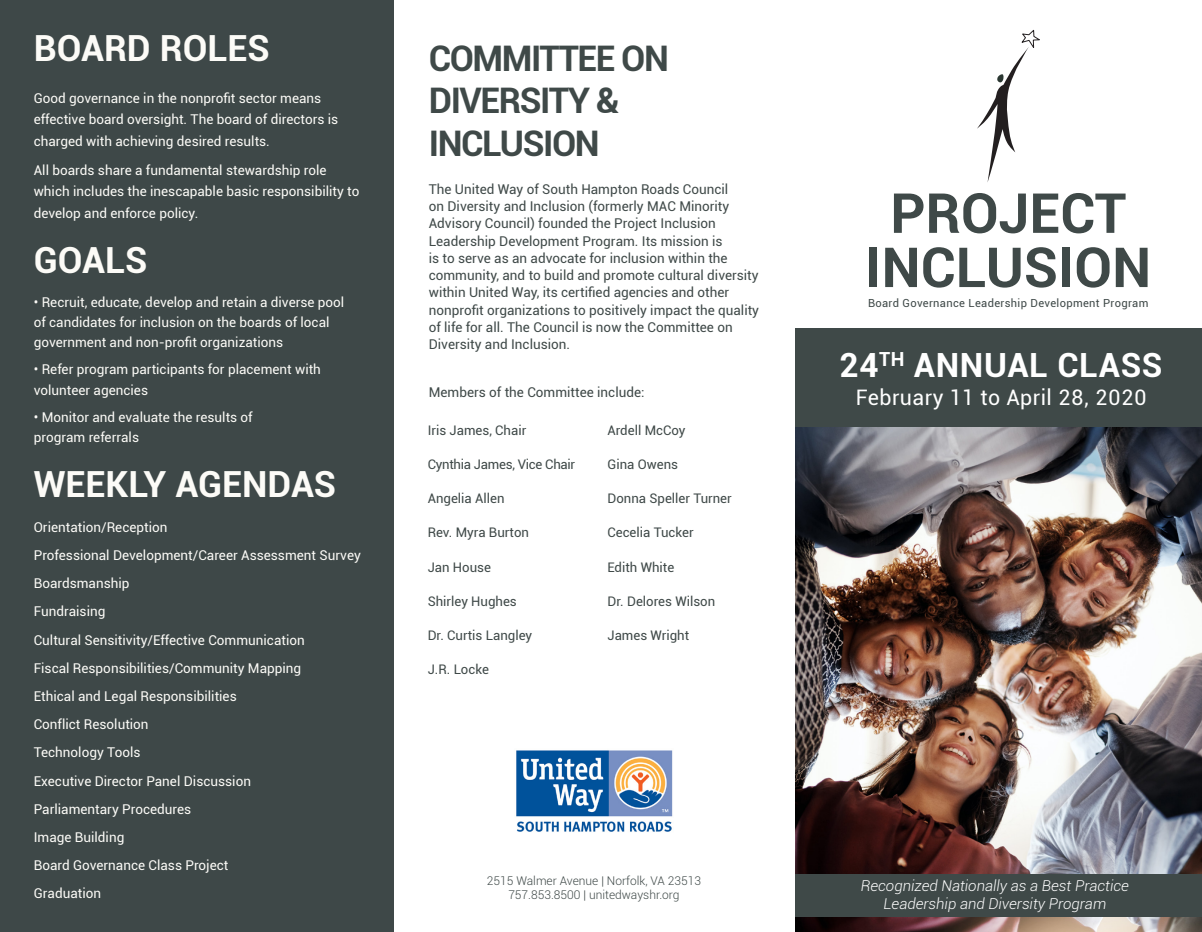
<style>
.page{position:relative;width:1202px;height:932px;background:#fff}
.page>*{position:absolute;margin:0;border:0;box-sizing:border-box;transform-origin:0 0}
.t1{font:700 55.2px "Roboto";color:#3f4948}
.t2{font:700 36px "Roboto";color:#fcfbf7}
.t3{font:700 35.25px/42.8px "Roboto";letter-spacing:-.04em;color:#3f4948}
.t4{font:700 33.3px "Roboto";letter-spacing:.02em;color:#fff}
.t5{font:21.45px "Roboto";letter-spacing:.02em;color:#fff}
.t6{font:italic 300 15px/18px "Roboto";color:#fff;text-align:center}
.t7{font:13.5px/21.8px "Roboto";color:#fcfbf7}
.t8{font:13.5px/17.2px "Roboto";color:#3f4948}
.t9{font:13.2px "Roboto";color:#3f4948}
.t10{font:13.2px "Roboto";letter-spacing:-.02em;color:#3f4948}
.t11{font:300 12px "Roboto";color:#3f4948}
.t12{font:11.1px "Roboto";letter-spacing:.03em;color:#3f4948}
</style>
<div class="page">
<img style="left:795px;top:427px;width:407px;height:505px">
<div style="left:0;top:0;width:393px;height:932px;background:#3e4848"></div>
<img style="left:516px;top:750px;width:157px;height:82px">
<svg style="left:977px;top:30px;width:62px;height:152px"></svg>
<div style="left:795px;top:329px;width:407px;height:98px;background:#3f4948"></div>
<div style="left:795px;top:874px;width:407px;height:42px;background:#3f4948"></div>
<p class="t2" style="left:34px;top:23px;width:237px">BOARD ROLES</p>
<p class="t7" style="left:34px;top:87px;width:306px">Good governance in the nonprofit sector means effective board oversight. The board of directors is charged with achieving desired results.</p>
<p class="t7" style="left:34px;top:158px;width:327px">All boards share a fundamental stewardship role which includes the inescapable basic responsibility to develop and enforce policy.</p>
<p class="t2" style="left:34px;top:235px;width:115px">GOALS</p>
<p class="t7" style="left:34px;top:291px;width:312px;line-height:20.2px">• Recruit, educate, develop and retain a diverse pool of candidates for inclusion on the boards of local government and non-profit organizations</p>
<p class="t7" style="left:34px;top:359px;width:289px;line-height:20.2px">• Refer program participants for placement with volunteer agencies</p>
<p class="t7" style="left:34px;top:406px;width:220px;line-height:20.2px">• Monitor and evaluate the results of program referrals</p>
<p class="t2" style="left:34px;top:459px;width:304px">WEEKLY AGENDAS</p>
<p class="t7" style="left:34px;top:516px;width:135px">Orientation/Reception</p>
<p class="t7" style="left:34px;top:544px;width:328px">Professional Development/Career Assessment Survey</p>
<p class="t7" style="left:34px;top:572px;width:97px">Boardsmanship</p>
<p class="t7" style="left:34px;top:600px;width:73px">Fundraising</p>
<p class="t7" style="left:34px;top:628px;width:272px">Cultural Sensitivity/Effective Communication</p>
<p class="t7" style="left:34px;top:656px;width:269px">Fiscal Responsibilities/Community Mapping</p>
<p class="t7" style="left:34px;top:684px;width:204px">Ethical and Legal Responsibilities</p>
<p class="t7" style="left:34px;top:713px;width:116px">Conflict Resolution</p>
<p class="t7" style="left:34px;top:741px;width:108px">Technology Tools</p>
<p class="t7" style="left:34px;top:769px;width:219px">Executive Director Panel Discussion</p>
<p class="t7" style="left:34px;top:797px;width:159px">Parliamentary Procedures</p>
<p class="t7" style="left:34px;top:825px;width:92px">Image Building</p>
<p class="t7" style="left:34px;top:853px;width:196px">Board Governance Class Project</p>
<p class="t7" style="left:34px;top:882px;width:69px">Graduation</p>
<p class="t3" style="left:429px;top:35px;width:242px">COMMITTEE ON<br>DIVERSITY &amp;<br>INCLUSION</p>
<p class="t8" style="left:429px;top:180px;width:332px">The United Way of South Hampton Roads Council<br>on Diversity and Inclusion (formerly MAC Minority Advisory Council) founded the Project Inclusion Leadership Development Program. Its mission is<br>is to serve as an advocate for inclusion within the community, and to build and promote cultural diversity within United Way, its certified agencies and other nonprofit organizations to positively impact the quality of life for all. The Council is now the Committee on Diversity and Inclusion.</p>
<p class="t8" style="left:429px;top:383px;width:217px">Members of the Committee include:</p>
<p class="t9" style="left:428px;top:421px;width:100px">Iris James, Chair</p>
<p class="t10" style="left:428px;top:455px;width:149px">Cynthia James, Vice Chair</p>
<p class="t9" style="left:428px;top:489px;width:78px">Angelia Allen</p>
<p class="t9" style="left:428px;top:523px;width:103px">Rev. Myra Burton</p>
<p class="t9" style="left:428px;top:557px;width:65px">Jan House</p>
<p class="t9" style="left:428px;top:592px;width:91px">Shirley Hughes</p>
<p class="t9" style="left:428px;top:626px;width:106px">Dr. Curtis Langley</p>
<p class="t9" style="left:428px;top:660px;width:63px">J.R. Locke</p>
<p class="t9" style="left:607px;top:421px;width:79px">Ardell McCoy</p>
<p class="t9" style="left:607px;top:455px;width:72px">Gina Owens</p>
<p class="t9" style="left:607px;top:489px;width:126px">Donna Speller Turner</p>
<p class="t9" style="left:607px;top:523px;width:88px">Cecelia Tucker</p>
<p class="t9" style="left:607px;top:557px;width:68px">Edith White</p>
<p class="t9" style="left:607px;top:592px;width:109px">Dr. Delores Wilson</p>
<p class="t9" style="left:607px;top:626px;width:83px">James Wright</p>
<p class="t11" style="left:487px;top:872px;width:216px">2515 Walmer Avenue | Norfolk, VA 23513</p>
<p class="t11" style="left:508px;top:886px;width:173px">757.853.8500 | unitedwayshr.org</p>
<p class="t1" style="left:890px;top:174px;width:237px">PROJECT</p>
<p class="t1" style="left:865px;top:228px;width:287px">INCLUSION</p>
<p class="t12" style="left:868px;top:295px;width:282px">Board Governance Leadership Development Program</p>
<p class="t4" style="left:839px;top:342px;width:324px">24<sup>TH</sup> ANNUAL CLASS</p>
<p class="t5" style="left:855px;top:382px;width:292px">February 11 to April 28, 2020</p>
<p class="t6" style="left:860px;top:876px;width:270px">Recognized Nationally as a Best Practice<br>Leadership and Diversity Program</p>
</div>
